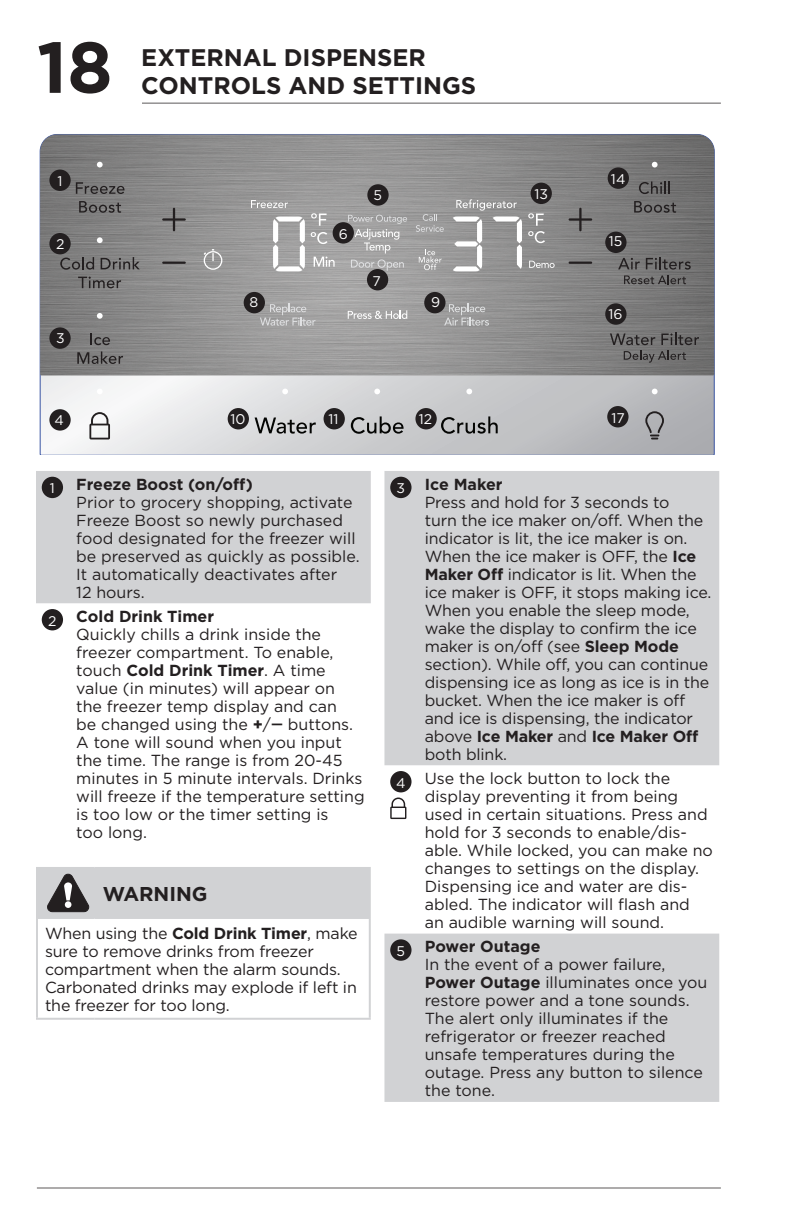
<style>
.page{position:relative;width:792px;height:1224px;background:#fff}
.page>*{position:absolute;margin:0;border:0;box-sizing:border-box;transform-origin:0 0}
.t1{font:700 72px "Gotham";color:#231f20}
.ID_Heading_Even__Continued{font:700 24px/28px "Gotham";color:#231f20}
.ID_Warning_Note_Header{font:700 20px "Gotham";color:#231f20}
.ID_Body_Text{font:16px/18px "Gotham";color:#231f20}
.ID_Caution_Warning_Danger_Text{font:16px/18px "Gotham";letter-spacing:-.01em;color:#231f20}
.ID_Body_Text-2{font:14px "Gotham";color:#fff}
.s1{font-weight:700}
.s2{font-family:"Electrolux Sans";font-weight:600}
</style>
<div class="page">
<hr style="left:142px;top:102px;width:579px;height:2px;background:#231f20">
<hr style="left:37px;top:1187px;width:684px;height:2px;background:#231f20">
<div style="left:36px;top:471px;width:335px;height:132px;background:#d1d2d4"></div>
<div style="left:42px;top:477px;width:21px;height:21px;background:#231f20;border-radius:50%"></div>
<div style="left:42px;top:609px;width:21px;height:21px;background:#231f20;border-radius:50%"></div>
<svg style="left:384px;top:471px;width:335px;height:631px;fill:#d1d2d4"></svg>
<div style="left:390px;top:477px;width:22px;height:21px;background:#231f20;border-radius:50%"></div>
<div style="left:390px;top:771px;width:22px;height:21px;background:#231f20;border-radius:50%"></div>
<svg style="left:390px;top:798px;width:16px;height:21px"></svg>
<div style="left:390px;top:939px;width:22px;height:22px;background:#231f20;border-radius:50%"></div>
<svg style="left:156px;top:284px;width:559px;height:171px;background:#d1d2d4"></svg>
<svg style="left:40px;top:134px;width:674px;height:241px;background:#929292"></svg>
<svg style="left:273px;top:217px;width:32px;height:54px"></svg>
<svg style="left:251px;top:200px;width:37px;height:8px"></svg>
<svg style="left:311px;top:213px;width:16px;height:13px"></svg>
<svg style="left:314px;top:257px;width:21px;height:10px"></svg>
<svg style="left:453px;top:217px;width:29px;height:54px"></svg>
<svg style="left:493px;top:217px;width:29px;height:52px"></svg>
<svg style="left:456px;top:199px;width:61px;height:12px"></svg>
<svg style="left:348px;top:310px;width:59px;height:9px"></svg>
<svg style="left:260px;top:304px;width:56px;height:22px"></svg>
<svg style="left:348px;top:215px;width:59px;height:56px;background:#adacac"></svg>
<svg style="left:416px;top:214px;width:28px;height:18px"></svg>
<svg style="left:529px;top:261px;width:26px;height:7px"></svg>
<svg style="left:204px;top:249px;width:18px;height:21px"></svg>
<svg style="left:269px;top:375px;width:32px;height:32px"></svg>
<svg style="left:361px;top:375px;width:32px;height:32px"></svg>
<svg style="left:453px;top:375px;width:32px;height:32px"></svg>
<svg style="left:444px;top:304px;width:45px;height:22px"></svg>
<svg style="left:78px;top:277px;width:43px;height:11px"></svg>
<svg style="left:84px;top:299px;width:32px;height:46px"></svg>
<svg style="left:39px;top:351px;width:117px;height:104px"></svg>
<svg style="left:39px;top:134px;width:117px;height:136px;background:#7e7d7e"></svg>
<svg style="left:610px;top:299px;width:89px;height:46px;background:#706f6f"></svg>
<svg style="left:162px;top:208px;width:24px;height:23px"></svg>
<hr style="left:162px;top:262px;width:24px;height:2px;background:#231f20">
<svg style="left:569px;top:134px;width:146px;height:150px;background:#747475"></svg>
<hr style="left:569px;top:262px;width:23px;height:2px;background:#231f20">
<svg style="left:255px;top:418px;width:61px;height:16px"></svg>
<svg style="left:578px;top:351px;width:137px;height:104px;background:#a2a3a6"></svg>
<svg style="left:351px;top:416px;width:53px;height:18px"></svg>
<svg style="left:441px;top:416px;width:57px;height:18px"></svg>
<svg style="left:419px;top:249px;width:23px;height:21px"></svg>
<svg style="left:311px;top:232px;width:17px;height:12px"></svg>
<svg style="left:528px;top:213px;width:17px;height:30px"></svg>
<div style="left:228px;top:408px;width:21px;height:21px;background:#231f20;border-radius:50%"></div>
<div style="left:49px;top:170px;width:22px;height:21px;background:#231f20;border-radius:50%"></div>
<div style="left:49px;top:233px;width:22px;height:21px;background:#231f20;border-radius:50%"></div>
<div style="left:49px;top:327px;width:22px;height:22px;background:#231f20;border-radius:50%"></div>
<div style="left:49px;top:409px;width:22px;height:22px;background:#231f20;border-radius:50%"></div>
<div style="left:367px;top:184px;width:22px;height:22px;background:#231f20;border-radius:50%"></div>
<div style="left:333px;top:222px;width:21px;height:22px;background:#231f20;border-radius:50%"></div>
<div style="left:367px;top:269px;width:21px;height:21px;background:#231f20;border-radius:50%"></div>
<div style="left:424px;top:292px;width:22px;height:21px;background:#231f20;border-radius:50%"></div>
<div style="left:244px;top:292px;width:21px;height:21px;background:#231f20;border-radius:50%"></div>
<div style="left:324px;top:408px;width:21px;height:21px;background:#231f20;border-radius:50%"></div>
<div style="left:415px;top:408px;width:22px;height:21px;background:#231f20;border-radius:50%"></div>
<div style="left:531px;top:183px;width:21px;height:21px;background:#231f20;border-radius:50%"></div>
<div style="left:608px;top:167px;width:21px;height:22px;background:#231f20;border-radius:50%"></div>
<div style="left:605px;top:232px;width:22px;height:21px;background:#231f20;border-radius:50%"></div>
<div style="left:605px;top:303px;width:22px;height:22px;background:#231f20;border-radius:50%"></div>
<div style="left:607px;top:406px;width:22px;height:21px;background:#231f20;border-radius:50%"></div>
<hr style="left:36px;top:919px;width:2px;height:99px;background:#d1d2d4">
<hr style="left:369px;top:919px;width:2px;height:99px;background:#d1d2d4">
<hr style="left:36px;top:1018px;width:59px;height:2px;background:#d1d2d4">
<hr style="left:95px;top:1018px;width:276px;height:2px;background:#d1d2d4">
<hr style="left:36px;top:867px;width:59px;height:2px;background:#d1d2d4">
<hr style="left:36px;top:869px;width:2px;height:48px;background:#d1d2d4">
<hr style="left:95px;top:867px;width:276px;height:2px;background:#d1d2d4">
<hr style="left:369px;top:869px;width:2px;height:48px;background:#d1d2d4">
<hr style="left:36px;top:917px;width:59px;height:2px;background:#d1d2d4">
<hr style="left:95px;top:917px;width:276px;height:2px;background:#d1d2d4">
<div style="left:38px;top:869px;width:331px;height:48px;background:#d1d2d4"></div>
<h1 class="t1" style="left:37px;top:20px;width:77px">18</h1>
<p class="ID_Heading_Even__Continued" style="left:141px;top:43px;width:336px">EXTERNAL DISPENSER<br>CONTROLS AND SETTINGS</p>
<p class="ID_Body_Text-2" style="left:57px;top:172px;width:7px">1</p>
<p class="ID_Body_Text-2" style="left:56px;top:235px;width:10px">2</p>
<p class="ID_Body_Text-2" style="left:56px;top:329px;width:10px">3</p>
<p class="ID_Body_Text-2" style="left:55px;top:411px;width:11px">4</p>
<p class="ID_Body_Text-2" style="left:339px;top:225px;width:11px">6</p>
<p class="ID_Body_Text-2" style="left:374px;top:186px;width:10px">5</p>
<p class="ID_Body_Text-2" style="left:372px;top:272px;width:10px">7</p>
<p class="ID_Body_Text-2" style="left:250px;top:293px;width:10px">8</p>
<p class="ID_Body_Text-2" style="left:431px;top:293px;width:11px">9</p>
<p class="ID_Body_Text-2" style="left:230px;top:410px;width:17px">10</p>
<p class="ID_Body_Text-2" style="left:329px;top:410px;width:12px">11</p>
<p class="ID_Body_Text-2" style="left:419px;top:410px;width:15px">12</p>
<p class="ID_Body_Text-2" style="left:535px;top:185px;width:15px">13</p>
<p class="ID_Body_Text-2" style="left:611px;top:170px;width:16px">14</p>
<p class="ID_Body_Text-2" style="left:609px;top:233px;width:15px">15</p>
<p class="ID_Body_Text-2" style="left:609px;top:305px;width:16px">16</p>
<p class="ID_Body_Text-2" style="left:612px;top:409px;width:15px">17</p>
<p class="ID_Body_Text-2" style="left:50px;top:479px;width:7px">1</p>
<p class="ID_Body_Text" style="left:76px;top:475px;width:285px"><span class="s1">Freeze Boost (on/off)<br></span>Prior to grocery shopping, activate<br>Freeze Boost so newly purchased food designated for the freezer will be preserved as quickly as possible.<br>It automatically deactivates after<br>12 hours.</p>
<p class="ID_Body_Text-2" style="left:48px;top:612px;width:10px">2</p>
<p class="ID_Body_Text" style="left:76px;top:607px;width:290px"><span class="s1">Cold Drink Timer<br></span>Quickly chills a drink inside the freezer compartment. To enable, touch <span class="s1">Cold Drink Timer</span>. A time value (in minutes) will appear on<br>the freezer temp display and can<br>be changed using the <span class="s1">+</span>/<span class="s2">—</span> buttons.<br>A tone will sound when you input the time. The range is from 20-45 minutes in 5 minute intervals. Drinks will freeze if the temperature setting is too low or the timer setting is<br>too long.</p>
<p class="ID_Warning_Note_Header" style="left:103px;top:881px;width:106px">WARNING</p>
<p class="ID_Caution_Warning_Danger_Text" style="left:45px;top:924px;width:314px">When using the <span class="s1">Cold Drink Timer</span>, make sure to remove drinks from freezer compartment when the alarm sounds.<br>Carbonated drinks may explode if left in the freezer for too long.</p>
<p class="ID_Body_Text-2" style="left:397px;top:479px;width:10px">3</p>
<p class="ID_Body_Text" style="left:425px;top:475px;width:288px"><span class="s1">Ice Maker<br></span>Press and hold for 3 seconds to<br>turn the ice maker on/off. When the indicator is lit, the ice maker is on.<br>When the ice maker is OFF, the <span class="s1">Ice<br>Maker Off</span> indicator is lit. When the ice maker is OFF, it stops making ice.<br>When you enable the sleep mode, wake the display to confirm the ice maker is on/off (see <span class="s1">Sleep Mode </span>section). While off, you can continue dispensing ice as long as ice is in the bucket. When the ice maker is off and ice is dispensing, the indicator above <span class="s1">Ice Maker</span> and <span class="s1">Ice Maker Off </span>both blink.</p>
<p class="ID_Body_Text-2" style="left:396px;top:774px;width:11px">4</p>
<p class="ID_Body_Text" style="left:425px;top:769px;width:290px">Use the lock button to lock the display preventing it from being used in certain situations. Press and hold for 3 seconds to enable/dis&shy;able. While locked, you can make no changes to settings on the display.<br>Dispensing ice and water are dis&shy;abled. The indicator will flash and an audible warning will sound.</p>
<p class="ID_Body_Text-2" style="left:397px;top:942px;width:10px">5</p>
<p class="ID_Body_Text" style="left:425px;top:937px;width:284px"><span class="s1">Power Outage<br></span>In the event of a power failure,<br><span class="s1">Power Outage</span> illuminates once you restore power and a tone sounds.<br>The alert only illuminates if the refrigerator or freezer reached unsafe temperatures during the outage. Press any button to silence the tone.</p>
</div>
